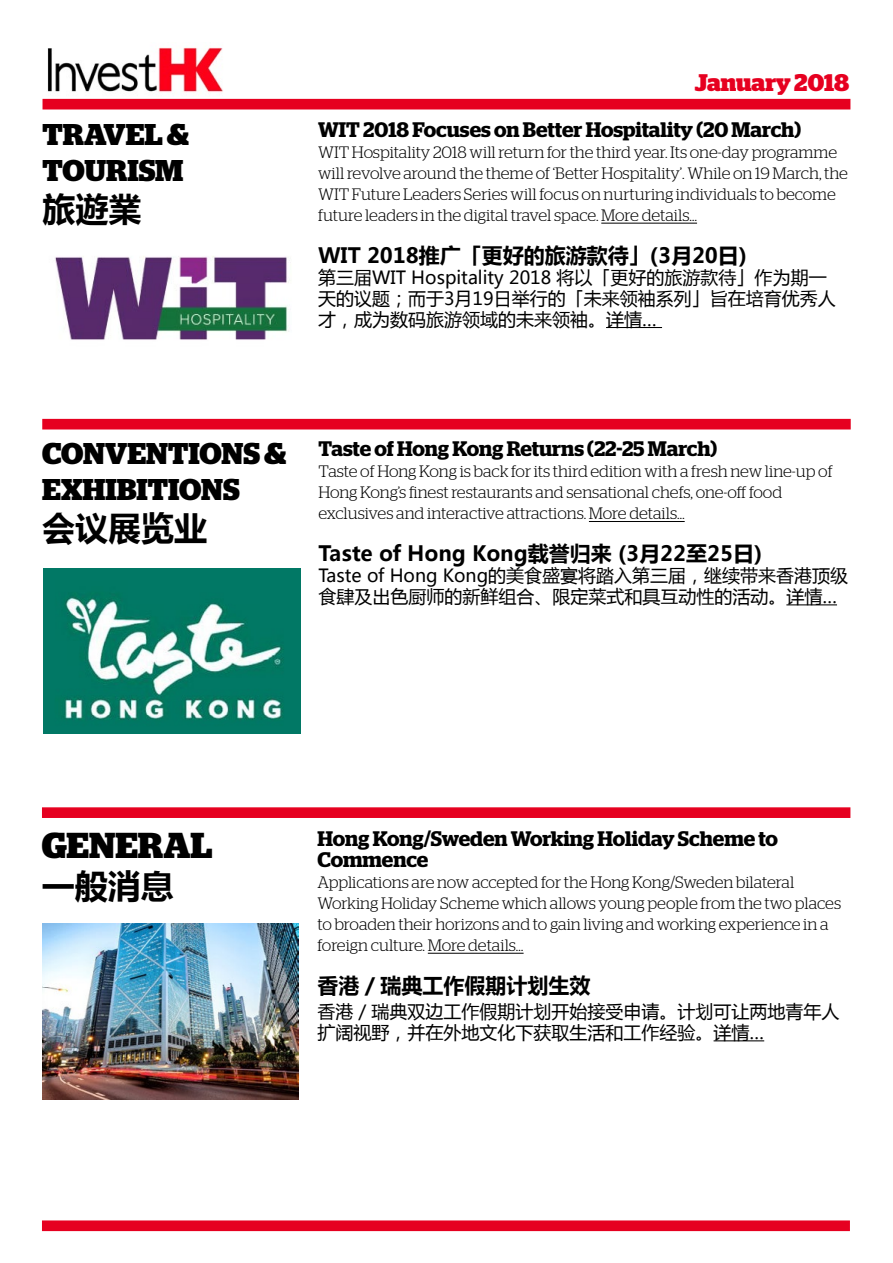
<style>
.page{position:relative;width:893px;height:1263px;background:#fff}
.page>*{position:absolute;margin:0;border:0;box-sizing:border-box;transform-origin:0 0}
.t1{font:700 36px "Stag";color:#000}
.t2{font:700 33px "Microsoft Ya Hei";color:#000}
.t3{font:700 30px/36px "Stag";color:#000}
.t4{font:700 24px "Stag";color:#e60020}
.t5{font:600 21px/21px "Stag";letter-spacing:-.005em;color:#000}
.t6{font:700 21px "Microsoft Ya Hei";color:#000}
.t7{font:18px/21px "Microsoft Ya Hei";color:#000}
.t8{font:300 16.5px/21px "Stag";letter-spacing:-.005em;color:#000}
</style>
<div class="page">
<img style="left:47px;top:47px;width:176px;height:46px">
<div style="left:43px;top:99px;width:807px;height:10px;background:#e60020"></div>
<div style="left:42px;top:1220px;width:808px;height:11px;background:#e60020;border:2px solid #e60020"></div>
<hr style="left:601px;top:223px;width:96px;height:1px;background:#000">
<hr style="left:606px;top:327px;width:56px;height:1px;background:#000">
<hr style="left:589px;top:521px;width:96px;height:1px;background:#000">
<hr style="left:786px;top:604px;width:51px;height:1px;background:#000">
<div style="left:42px;top:807px;width:808px;height:11px;background:#e60020;border:2px solid #e60020"></div>
<hr style="left:428px;top:953px;width:96px;height:1px;background:#000">
<hr style="left:714px;top:1040px;width:50px;height:1px;background:#000">
<div style="left:42px;top:419px;width:809px;height:10px;background:#e60020"></div>
<img style="left:55px;top:256px;width:234px;height:84px">
<img style="left:44px;top:569px;width:256px;height:164px">
<img style="left:42px;top:924px;width:257px;height:175px">
<h3 class="t3" style="left:43px;top:117px;width:148px">TRAVEL &amp;<br>TOURISM</h3>
<h2 class="t2" style="left:43px;top:186px;width:100px">旅遊業</h2>
<h3 class="t4" style="left:695px;top:69px;width:156px">January 2018</h3>
<p class="t5" style="left:318px;top:119px;width:484px">WIT 2018 Focuses on Better Hospitality (20 March)</p>
<p class="t8" style="left:318px;top:141px;width:531px">WIT Hospitality 2018 will return for the third year. Its one-day programme will revolve around the theme of ‘Better Hospitality’. While on 19 March, the WIT Future Leaders Series will focus on nurturing individuals to become future leaders in the digital travel space. More details…</p>
<p class="t6" style="left:318px;top:241px;width:431px">WIT 2018推广「更好的旅游款待」(3月20日)</p>
<p class="t7" style="left:318px;top:266px;width:519px">第三届WIT Hospitality 2018 将以「更好的旅游款待」作为期一天的议题；而于3月19日举行的「未来领袖系列」旨在培育优秀人才，成为数码旅游领域的未来领袖。详情…</p>
<h3 class="t3" style="left:42px;top:436px;width:246px">CONVENTIONS &amp;<br>EXHIBITIONS</h3>
<h2 class="t2" style="left:42px;top:505px;width:167px">会议展览业</h2>
<p class="t5" style="left:318px;top:438px;width:400px">Taste of Hong Kong Returns (22-25 March)</p>
<p class="t8" style="left:318px;top:461px;width:516px">Taste of Hong Kong is back for its third edition with a fresh new line-up of<br>Hong Kong’s finest restaurants and sensational chefs, one-off food exclusives and interactive attractions. More details…</p>
<p class="t6" style="left:318px;top:539px;width:445px">Taste of Hong Kong载誉归来 (3月22至25日)</p>
<p class="t7" style="left:318px;top:565px;width:531px">Taste of Hong Kong的美食盛宴将踏入第三届，继续带来香港顶级食肆及出色厨师的新鲜组合、限定菜式和具互动性的活动。详情…</p>
<h1 class="t1" style="left:42px;top:824px;width:172px">GENERAL</h1>
<h2 class="t2" style="left:42px;top:863px;width:134px">一般消息</h2>
<p class="t5" style="left:318px;top:828px;width:462px">Hong Kong/Sweden Working Holiday Scheme to<br>Commence</p>
<p class="t8" style="left:318px;top:871px;width:525px">Applications are now accepted for the Hong Kong/Sweden bilateral Working Holiday Scheme which allows young people from the two places to broaden their horizons and to gain living and working experience in a foreign culture. More details…</p>
<p class="t6" style="left:318px;top:971px;width:274px">香港／瑞典工作假期计划生效</p>
<p class="t7" style="left:318px;top:1001px;width:523px">香港／瑞典双边工作假期计划开始接受申请。计划可让两地青年人扩阔视野，并在外地文化下获取生活和工作经验。详情…</p>
</div>
